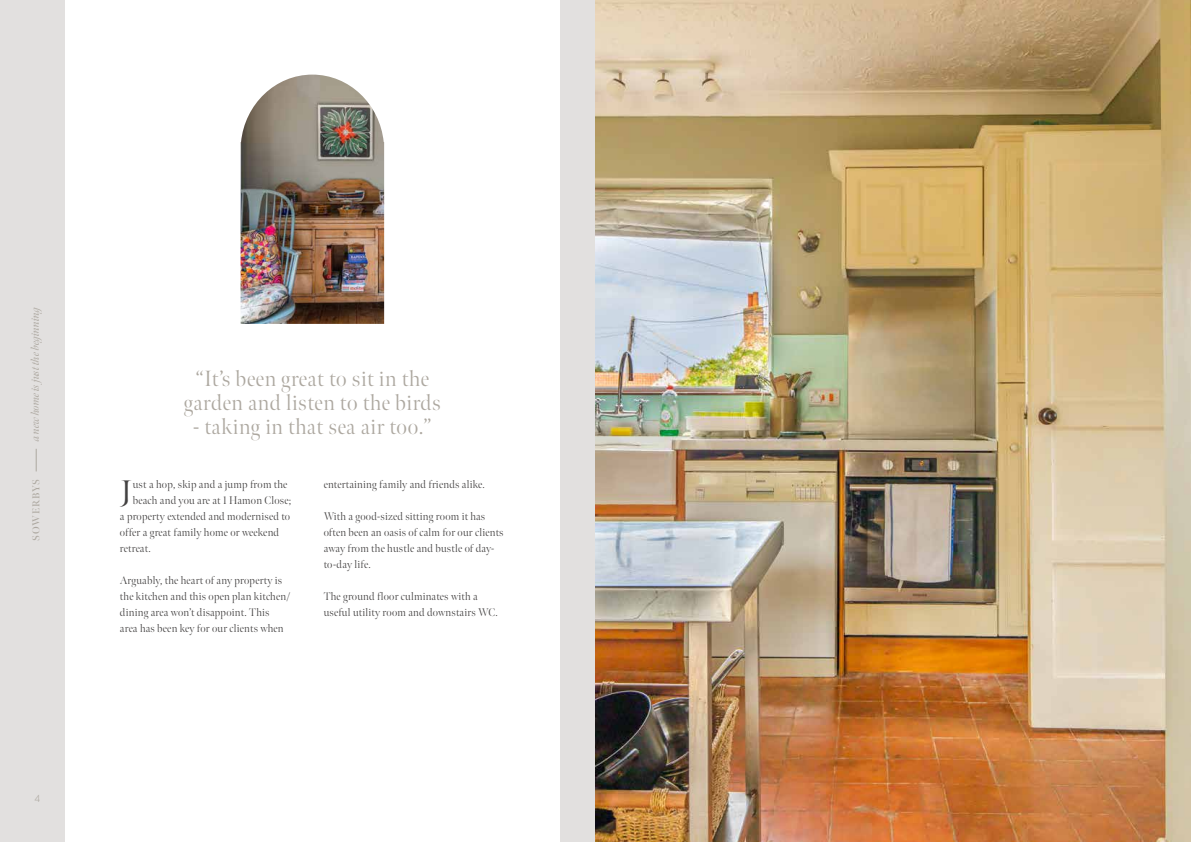
<style>
.page{position:relative;width:1191px;height:842px;background:#fff}
.page>*{position:absolute;margin:0;border:0;box-sizing:border-box;transform-origin:0 0}
.t1{font:300 34px "Meno Banner";color:#434141}
.t2{font:300 22px/24px "Meno Banner";letter-spacing:.025em;color:#ada8a0;text-align:center}
.t3{font:300 11px/16px "Meno Banner";letter-spacing:.02em;color:#434141}
.t4{font:italic 11px "Meno Banner";letter-spacing:-.01em;color:#ada8a0}
.t5{font:600 10px "Meno Banner";letter-spacing:.08em;color:#ada8a0}
.t6{font:300 10px "Quasimoda";color:#ada8a0}
</style>
<div class="page">
<div style="left:0;top:0;width:595px;height:842px;background:#e2e0df"></div>
<svg style="left:36px;top:449px;width:1px;height:22px"></svg>
<div style="left:65px;top:0;width:494px;height:842px;background:#fff"></div>
<img style="left:240px;top:75px;width:144px;height:249px">
<img style="left:595px;top:0;width:596px;height:842px">
<p class="t4" style="left:29px;top:441px;width:138px;rotate:-90deg">a new home is just the beginning</p>
<p class="t5" style="left:30px;top:541px;width:63px;rotate:-90deg">SOWERBYS</p>
<p class="t6" style="left:35px;top:791px;width:7px">4</p>
<h2 class="t2" style="left:184px;top:367px;width:258px">“It’s been great to sit in the garden and listen to the birds</h2>
<h2 class="t2" style="left:193px;top:415px;width:240px">- taking in that sea air too.”</h2>
<h1 class="t1" style="left:121px;top:472px;width:13px">J</h1>
<p class="t3" style="left:133px;top:477px;width:156px">ust a hop, skip and a jump from the</p>
<p class="t3" style="left:133px;top:493px;width:160px">beach and you are at 1 Hamon Close;</p>
<p class="t3" style="left:120px;top:509px;width:172px">a property extended and modernised to</p>
<p class="t3" style="left:120px;top:525px;width:161px">offer a great family home or weekend</p>
<p class="t3" style="left:120px;top:541px;width:32px">retreat.</p>
<p class="t3" style="left:120px;top:573px;width:172px">Arguably, the heart of any property is the kitchen and this open plan kitchen/ dining area won’t disappoint. This<br>area has been key for our clients when</p>
<p class="t3" style="left:324px;top:477px;width:163px">entertaining family and friends alike.</p>
<p class="t3" style="left:324px;top:509px;width:181px">With a good-sized sitting room it has often been an oasis of calm for our clients away from the hustle and bustle of day&shy;to-day life.</p>
<p class="t3" style="left:324px;top:589px;width:176px">The ground floor culminates with a useful utility room and downstairs WC.</p>
</div>
